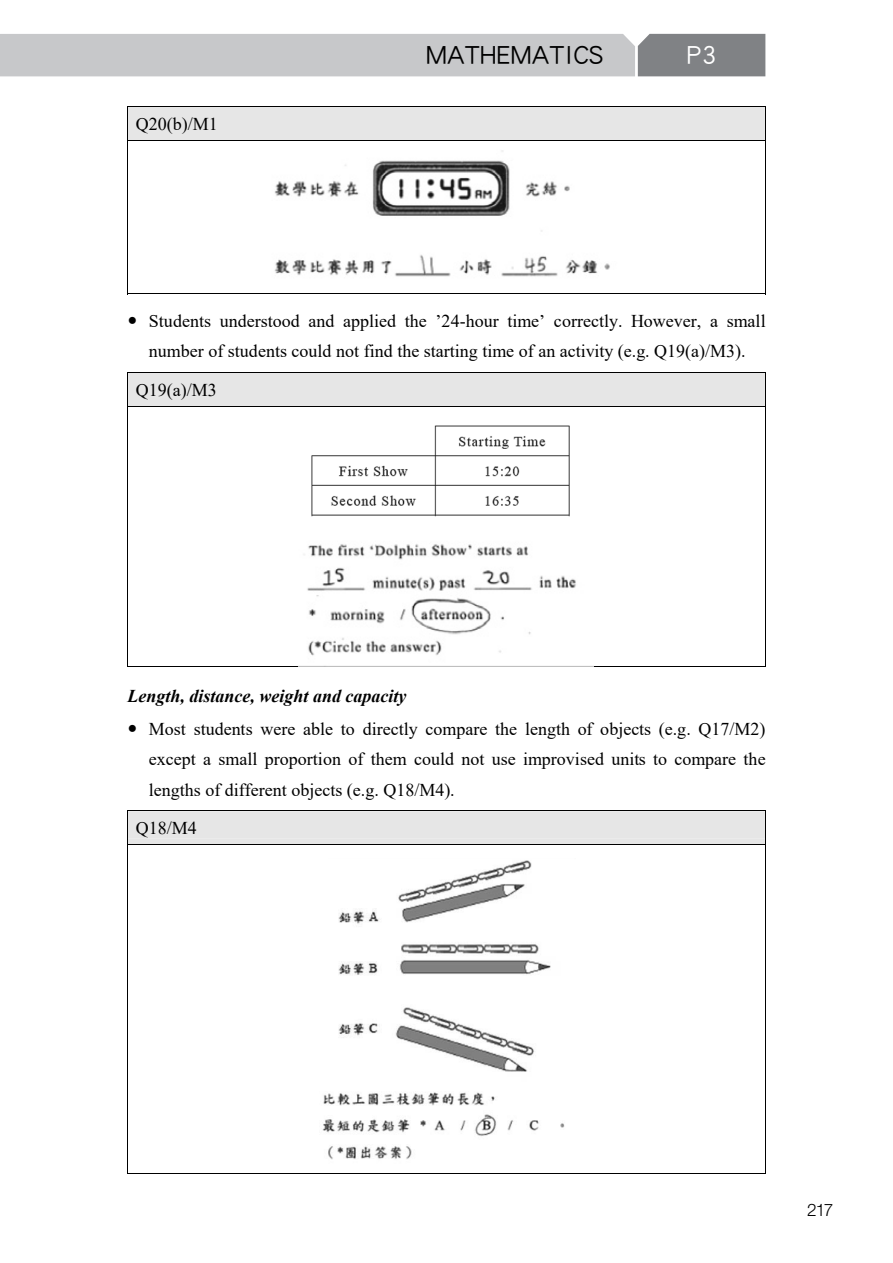
<style>
.page{position:relative;width:893px;height:1263px;background:#fff}
.page>*{position:absolute;margin:0;border:0;box-sizing:border-box;transform-origin:0 0}
.t1{font:27px "DF Hei Std W5";color:#000}
.t2{font:27px "DF Hei Std W5";color:#fff}
.t3{font:18px/30px "Times New Roman";color:#000}
.t4{font:italic 700 18px "Times New Roman";color:#000}
.t5{font:300 17.25px "Helvetica Neue";color:#000}
</style>
<div class="page">
<svg style="left:0;top:34px;width:765px;height:42px;background:#bbbdbf"></svg>
<div style="left:127px;top:106px;width:639px;height:34px;background:#e6e6e6"></div>
<hr style="left:127px;top:107px;width:1px;height:33px;background:#000">
<hr style="left:765px;top:107px;width:1px;height:33px;background:#000">
<hr style="left:127px;top:140px;width:639px;height:1px;background:#000">
<hr style="left:127px;top:141px;width:1px;height:153px;background:#000">
<hr style="left:127px;top:293px;width:638px;height:1px;background:#000">
<hr style="left:765px;top:141px;width:1px;height:153px;background:#000">
<div style="left:127px;top:372px;width:639px;height:34px;background:#e6e6e6"></div>
<hr style="left:127px;top:373px;width:1px;height:33px;background:#000">
<hr style="left:765px;top:373px;width:1px;height:33px;background:#000">
<hr style="left:127px;top:406px;width:639px;height:1px;background:#000">
<hr style="left:127px;top:407px;width:1px;height:259px;background:#000">
<hr style="left:127px;top:666px;width:638px;height:1px;background:#000">
<hr style="left:765px;top:407px;width:1px;height:259px;background:#000">
<div style="left:127px;top:810px;width:639px;height:34px;background:#e6e6e6"></div>
<hr style="left:127px;top:811px;width:1px;height:33px;background:#000">
<hr style="left:765px;top:811px;width:1px;height:33px;background:#000">
<hr style="left:127px;top:844px;width:639px;height:1px;background:#000">
<hr style="left:127px;top:845px;width:1px;height:328px;background:#000">
<hr style="left:127px;top:1173px;width:638px;height:1px;background:#000">
<hr style="left:765px;top:845px;width:1px;height:328px;background:#000">
<img style="left:274px;top:150px;width:336px;height:127px">
<img style="left:311px;top:425px;width:259px;height:92px">
<img style="left:304px;top:544px;width:272px;height:122px">
<img style="left:322px;top:860px;width:243px;height:300px">
<div style="left:315px;top:852px;width:13px;height:239px;background:#fff"></div>
<p class="t3" style="left:136px;top:108px;width:83px">Q20(b)/M1</p>
<h1 class="t1" style="left:426px;top:40px;width:179px">MATHEMATICS</h1>
<h1 class="t2" style="left:687px;top:40px;width:32px">P3</h1>
<p class="t3" style="left:149px;top:306px;width:618px">Students understood and applied the ’24-hour time’ correctly. However, a small number of students could not find the starting time of an activity (e.g. Q19(a)/M3).</p>
<p class="t3" style="left:136px;top:374px;width:82px">Q19(a)/M3</p>
<p class="t4" style="left:128px;top:684px;width:280px">Length, distance, weight and capacity</p>
<p class="t3" style="left:149px;top:714px;width:618px;text-align:justify">Most students were able to directly compare the length of objects (e.g. Q17/M2) except a small proportion of them could not use improvised units to compare the lengths of different objects (e.g. Q18/M4).</p>
<p class="t3" style="left:136px;top:812px;width:62px">Q18/M4</p>
<p class="t5" style="left:807px;top:1199px;width:28px">217</p>
</div>
